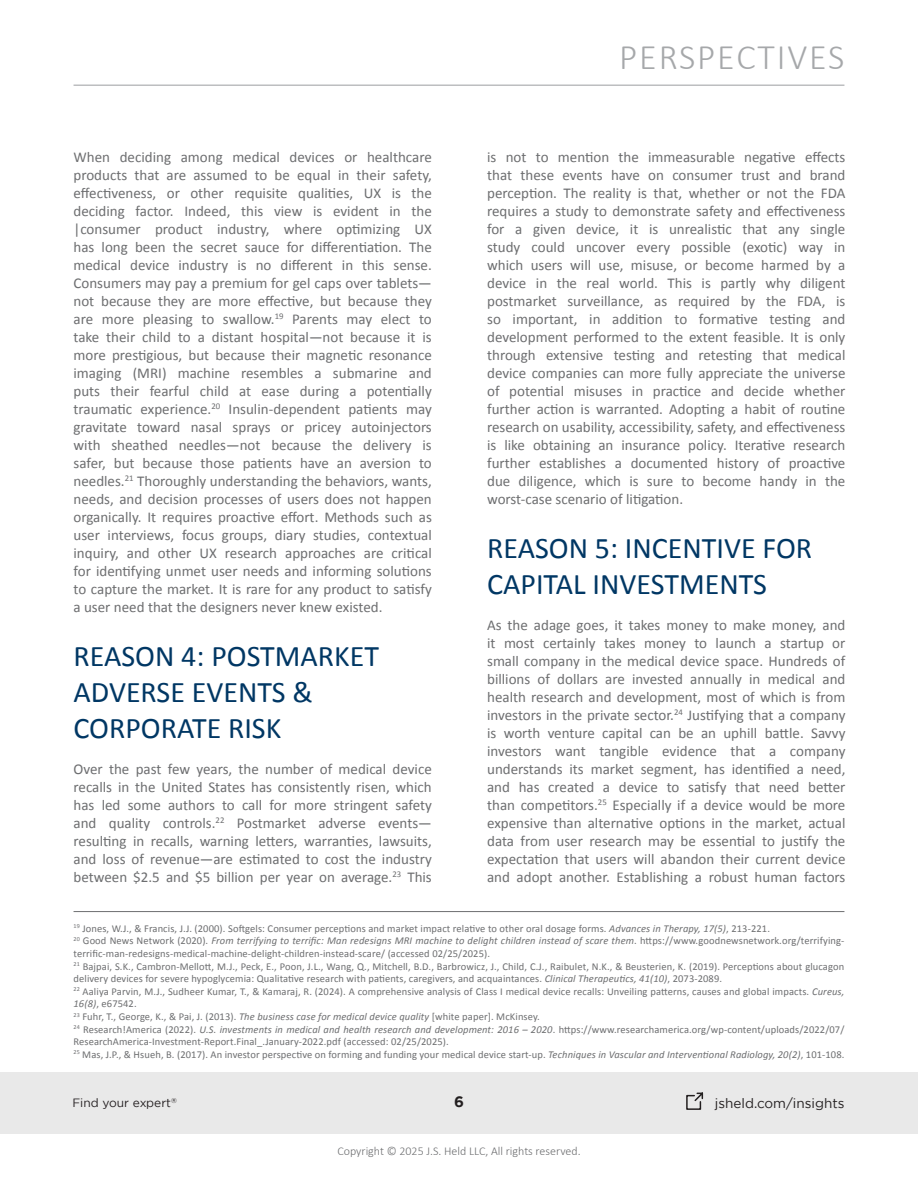
<style>
.page{position:relative;width:918px;height:1188px;background:#fff}
.page>*{position:absolute;margin:0;border:0;box-sizing:border-box;transform-origin:0 0}
.t1{font:300 36px "Calibri";letter-spacing:.05em;color:#a6a8aa}
.Main_Titles{font:30px/36px "Calibri";color:#003764}
.Text_Styles{font:15px/18px "Calibri";color:#6d6e70;text-align:justify}
.t2{font:700 15px "Gotham";color:#231f20}
.t3{font:13.5px "Gotham";color:#231f20}
.t4{font:300 12px "Calibri";color:#6d6e70}
.t5{font:12px "Gotham";color:#241f21}
.t6{font:10.5px/12.6px "Calibri";letter-spacing:.01em;color:#6d6e70}
.t7{font:7.05px "Gotham";color:#241f21}
.s1{font-style:italic}
</style>
<div class="page">
<div style="left:0;top:1072px;width:918px;height:62px;background:#e9e9e9"></div>
<hr style="left:74px;top:85px;width:770px;height:1px;background:#a6a8ab">
<svg style="left:686px;top:1092px;width:18px;height:18px"></svg>
<hr style="left:74px;top:911px;width:770px;height:1px;background:#6d6e70">
<h1 class="t1" style="left:619px;top:35px;width:227px">PERSPECTIVES</h1>
<p class="Text_Styles" style="left:487px;top:147px;width:360px">is not to mention the immeasurable negative effects that these events have on consumer trust and brand perception. The reality is that, whether or not the FDA requires a study to demonstrate safety and effectiveness for a given device, it is unrealistic that any single study could uncover every possible (exotic) way in which users will use, misuse, or become harmed by a device in the real world. This is partly why diligent postmarket surveillance, as required by the FDA, is so important, in addition to formative testing and development performed to the extent feasible. It is only through extensive testing and retesting that medical device companies can more fully appreciate the universe of potential misuses in practice and decide whether further action is warranted. Adopting a habit of routine research on usability, accessibility, safety, and effectiveness is like obtaining an insurance policy. Iterative research further establishes a documented history of proactive due diligence, which is sure to become handy in the worst-case scenario of litigation.</p>
<p class="Main_Titles" style="left:487px;top:529px;width:327px">REASON 5: INCENTIVE FOR<br>CAPITAL INVESTMENTS</p>
<p class="Text_Styles" style="left:487px;top:615px;width:360px">As the adage goes, it takes money to make money, and it most certainly takes money to launch a startup or small company in the medical device space. Hundreds of billions of dollars are invested annually in medical and health research and development, most of which is from investors in the private sector.<sup>24</sup> Justifying that a company is worth venture capital can be an uphill battle. Savvy investors want tangible evidence that a company understands its market segment, has identified a need, and has created a device to satisfy that need better than competitors.<sup>25</sup> Especially if a device would be more expensive than alternative options in the market, actual data from user research may be essential to justify the expectation that users will abandon their current device and adopt another. Establishing a robust human factors</p>
<p class="t6" style="left:74px;top:922px;width:698px"><sup>19</sup> Jones, W.J., &amp; Francis, J.J. (2000). Softgels: Consumer perceptions and market impact relative to other oral dosage forms. <span class="s1">Advances in Therapy, 17(5)</span>, 213-221.</p>
<p class="t6" style="left:74px;top:934px;width:772px"><sup>20</sup> Good News Network (2020). <span class="s1">From terrifying to terrific: Man redesigns MRI machine to delight children instead of scare them</span>. https://www.goodnewsnetwork.org/terrifying&shy;terrific-man-redesigns-medical-machine-delight-children-instead-scare/ (accessed 02/25/2025).</p>
<p class="t6" style="left:74px;top:959px;width:772px"><sup>21</sup> Bajpai, S.K., Cambron-Mellott, M.J., Peck, E., Poon, J.L., Wang, Q., Mitchell, B.D., Barbrowicz, J., Child, C.J., Raibulet, N.K., &amp; Beusterien, K. (2019). Perceptions about glucagon delivery devices for severe hypoglycemia: Qualitative research with patients, caregivers, and acquaintances. <span class="s1">Clinical Therapeutics, 41(10)</span>, 2073-2089.</p>
<p class="t6" style="left:74px;top:985px;width:772px"><sup>22</sup> Aaliya Parvin, M.J., Sudheer Kumar, T., &amp; Kamaraj, R. (2024). A comprehensive analysis of Class I medical device recalls: Unveiling patterns, causes and global impacts. <span class="s1">Cureus,<br>16(8)</span>, e67542.</p>
<p class="t6" style="left:74px;top:1010px;width:468px"><sup>23</sup> Fuhr, T., George, K., &amp; Pai, J. (2013). <span class="s1">The business case for medical device quality</span> [white paper]. McKinsey.</p>
<p class="t6" style="left:74px;top:1022px;width:772px"><sup>24</sup> Research!America (2022). <span class="s1">U.S. investments in medical and health research and development: 2016 – 2020</span>. https://www.researchamerica.org/wp-content/uploads/2022/07/<br>ResearchAmerica-Investment-Report.Final_.January-2022.pdf (accessed: 02/25/2025).</p>
<p class="t6" style="left:74px;top:1048px;width:772px"><sup>25</sup> Mas, J.P., &amp; Hsueh, B. (2017). An investor perspective on forming and funding your medical device start-up. <span class="s1">Techniques in Vascular and Interventional Radiology, 20(2)</span>, 101-108.</p>
<p class="Text_Styles" style="left:74px;top:147px;width:360px">When deciding among medical devices or healthcare products that are assumed to be equal in their safety, effectiveness, or other requisite qualities, UX is the deciding factor. Indeed, this view is evident in the |consumer product industry, where optimizing UX has long been the secret sauce for differentiation. The medical device industry is no different in this sense.<br>Consumers may pay a premium for gel caps over tablets— not because they are more effective, but because they are more pleasing to swallow.<sup>19</sup> Parents may elect to take their child to a distant hospital—not because it is more prestigious, but because their magnetic resonance imaging (MRI) machine resembles a submarine and puts their fearful child at ease during a potentially traumatic experience.<sup>20</sup> Insulin-dependent patients may gravitate toward nasal sprays or pricey autoinjectors with sheathed needles—not because the delivery is safer, but because those patients have an aversion to needles.<sup>21</sup> Thoroughly understanding the behaviors, wants, needs, and decision processes of users does not happen organically. It requires proactive effort. Methods such as user interviews, focus groups, diary studies, contextual inquiry, and other UX research approaches are critical for identifying unmet user needs and informing solutions to capture the market. It is rare for any product to satisfy a user need that the designers never knew existed.</p>
<p class="Main_Titles" style="left:74px;top:637px;width:307px">REASON 4: POSTMARKET<br>ADVERSE EVENTS &amp;<br>CORPORATE RISK</p>
<p class="Text_Styles" style="left:74px;top:759px;width:360px">Over the past few years, the number of medical device recalls in the United States has consistently risen, which has led some authors to call for more stringent safety and quality controls.<sup>22</sup> Postmarket adverse events— resulting in recalls, warning letters, warranties, lawsuits, and loss of revenue—are estimated to cost the industry between $2.5 and $5 billion per year on average.<sup>23</sup> This</p>
<p class="t5" style="left:72px;top:1096px;width:100px">Find your expert</p>
<p class="t2" style="left:454px;top:1093px;width:11px">6</p>
<p class="t3" style="left:715px;top:1095px;width:131px">jsheld.com/insights</p>
<p class="t7" style="left:171px;top:1096px;width:7px">®</p>
<p class="t4" style="left:337px;top:1144px;width:245px">Copyright © 2025 J.S. Held LLC, All rights reserved.</p>
</div>
